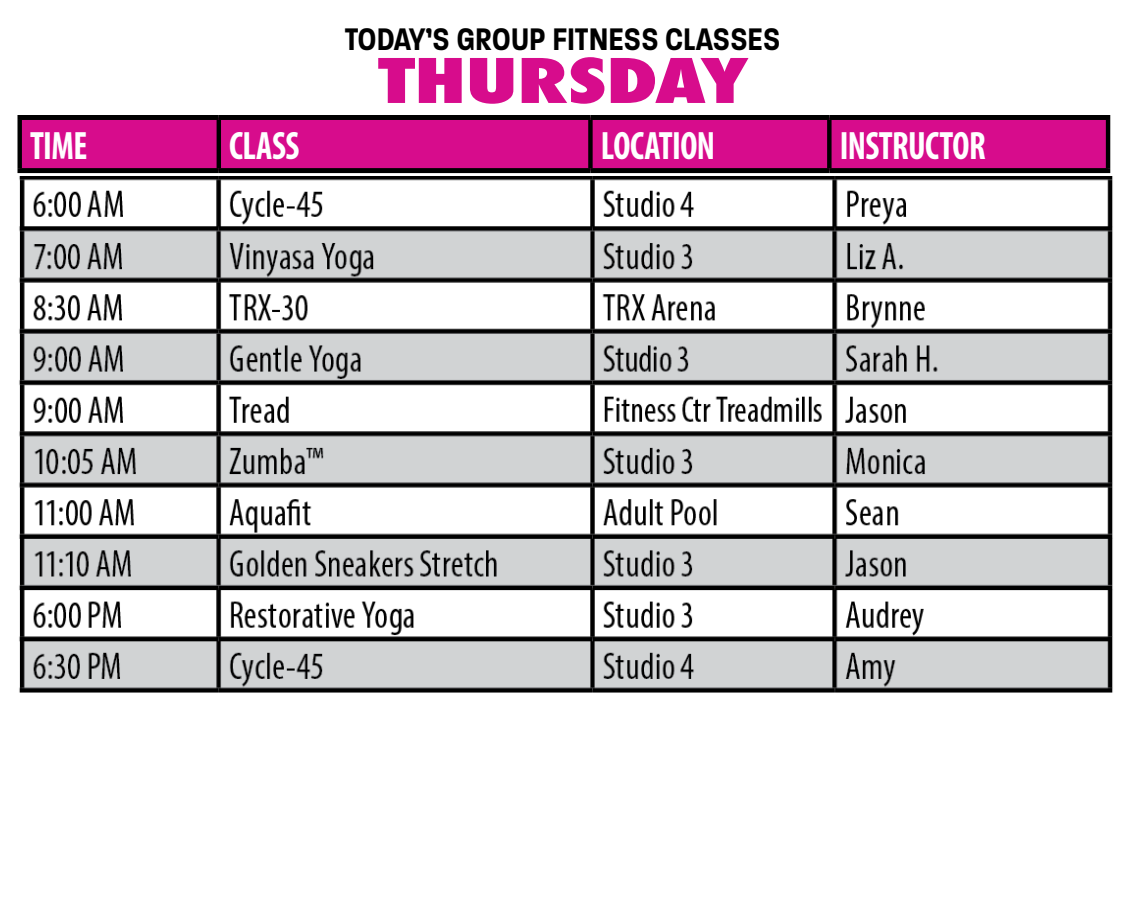
<style>
.page{position:relative;width:1125px;height:900px;background:#fff}
.page>*{position:absolute;margin:0;border:0;box-sizing:border-box;transform-origin:0 0}
.Headlne-Dates-FutCon{font:800 condensed 59.62px "Futura";letter-spacing:-.01em;color:#d70c8c;scale:1.42 1}
.Course_Listing_Copy{font:700 condensed 39.75px "Myriad Pro";letter-spacing:-.015em;color:#fff;scale:.89 1}
.t1{font:600 33.75px "Paralucent Cond";color:#000}
</style>
<div class="page">
<img style="left:19px;top:176px;width:1094px;height:517px">
<div style="left:22px;top:120px;width:1084px;height:48px;background:#d70c8c"></div>
<div style="left:18px;top:115px;width:201px;height:5px;background:#000"></div>
<div style="left:219px;top:115px;width:371px;height:5px;background:#000"></div>
<div style="left:590px;top:115px;width:239px;height:5px;background:#000"></div>
<div style="left:829px;top:115px;width:281px;height:5px;background:#000"></div>
<div style="left:18px;top:168px;width:201px;height:5px;background:#000"></div>
<div style="left:219px;top:168px;width:371px;height:5px;background:#000"></div>
<div style="left:590px;top:168px;width:239px;height:5px;background:#000"></div>
<div style="left:829px;top:168px;width:281px;height:5px;background:#000"></div>
<svg style="left:18px;top:120px;width:4px;height:48px"></svg>
<hr style="left:217px;top:120px;width:4px;height:48px;background:#000">
<div style="left:588px;top:120px;width:5px;height:48px;background:#000"></div>
<div style="left:827px;top:120px;width:5px;height:48px;background:#000"></div>
<hr style="left:1106px;top:120px;width:4px;height:48px;background:#000">
<p class="t1" style="left:345px;top:20px;width:437px">TODAY’S GROUP FITNESS CLASSES</p>
<p class="Headlne-Dates-FutCon" style="left:378px;top:40px;width:262px">THURSDAY</p>
<p class="Course_Listing_Copy" style="left:30px;top:121px;width:66px">TIME</p>
<p class="Course_Listing_Copy" style="left:229px;top:121px;width:81px">CLASS</p>
<p class="Course_Listing_Copy" style="left:601px;top:121px;width:130px">LOCATION</p>
<p class="Course_Listing_Copy" style="left:840px;top:121px;width:166px">INSTRUCTOR</p>
</div>
